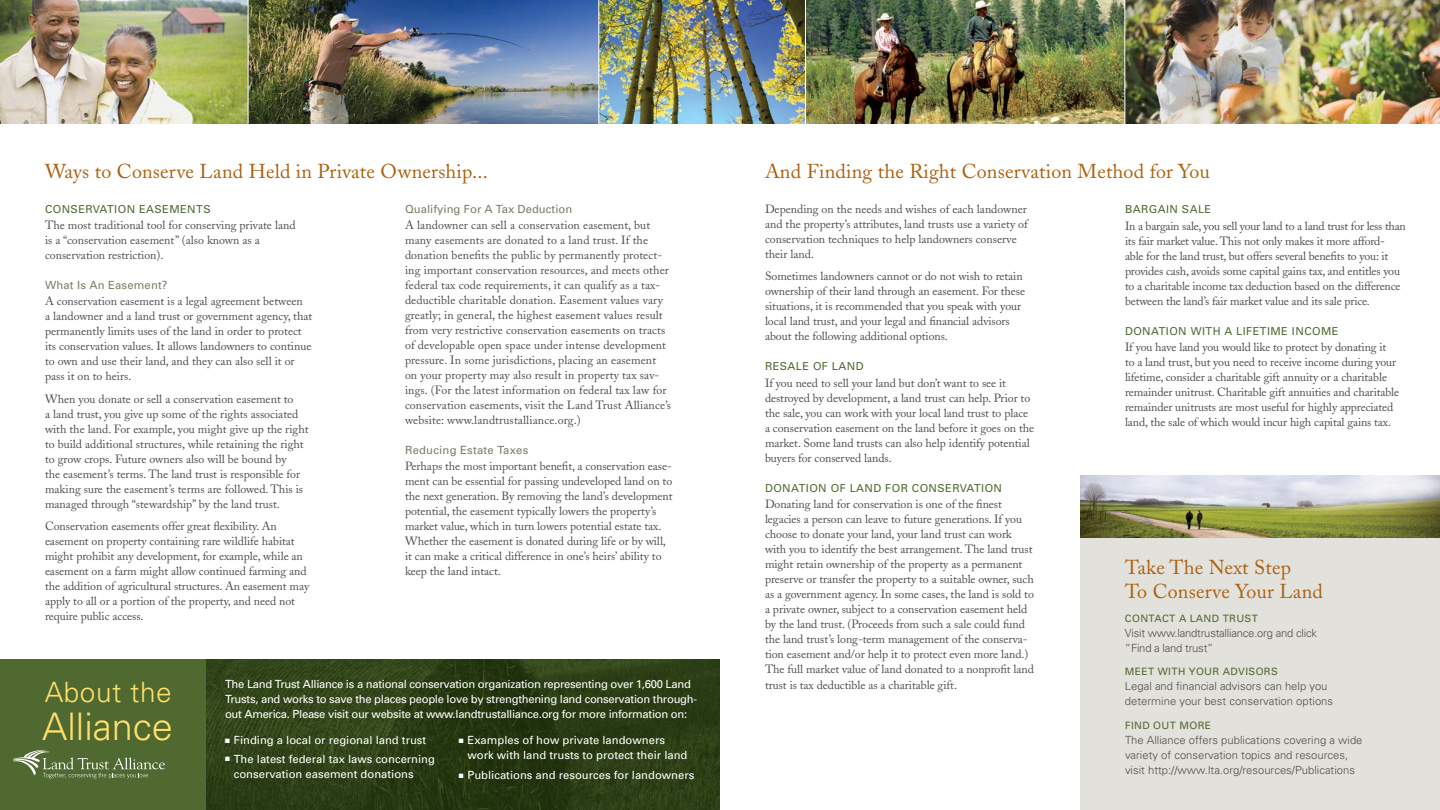
<style>
.page{position:relative;width:1440px;height:810px;background:#fff}
.page>*{position:absolute;margin:0;border:0;box-sizing:border-box;transform-origin:0 0}
.t1{font:300 38px "Univers";color:#ffe06a}
.t2{font:300 28px "Univers";letter-spacing:.02em;color:#ffe06a}
.t3{font:20px/23.8px "Adobe Caslon";letter-spacing:.01em;color:#ac600f}
.t4{font:11.88px/15px "Adobe Caslon";letter-spacing:-.005em;color:#4d4d4f}
.t5{font:11.25px/15px "Univers";letter-spacing:-.025em;color:#fff}
.t6{font:11.25px/15px "Univers";color:#fff}
.t7{font:300 11.25px/15px "Univers";color:#4d4d4f}
.t8{font:11.25px "Univers";letter-spacing:.015em;color:#7d7d63}
.t9{font:300 11.25px/15px "Univers";letter-spacing:-.02em;color:#4d4d4f}
.t10{font:11px "Univers";letter-spacing:.04em;color:#506931}
.t11{font:10.12px "Univers";letter-spacing:.035em;color:#506931}
</style>
<div class="page">
<div style="left:1080px;top:507px;width:360px;height:303px;background:#e2e1db"></div>
<img style="left:0;top:0;width:1124px;height:124px">
<img style="left:1125px;top:0;width:315px;height:124px">
<div style="left:0;top:659px;width:720px;height:151px;background:#506931"></div>
<img style="left:206px;top:659px;width:514px;height:151px">
<hr style="left:805px;top:0;width:1px;height:125px;background:#fff">
<hr style="left:598px;top:0;width:1px;height:125px;background:#fff">
<hr style="left:248px;top:0;width:1px;height:125px;background:#fff">
<svg style="left:13px;top:750px;width:152px;height:28px"></svg>
<img style="left:1080px;top:475px;width:360px;height:62px">
<h3 class="t3" style="left:45px;top:160px;width:444px">Ways to Conserve Land Held in Private Ownership...</h3>
<h3 class="t3" style="left:765px;top:160px;width:446px">And Finding the Right Conservation Method for You</h3>
<p class="t10" style="left:45px;top:202px;width:17px">Conser</p>
<p class="t10" style="left:93px;top:202px;width:15px">vation</p>
<p class="t10" style="left:139px;top:202px;width:17px">Easements</p>
<p class="t4" style="left:45px;top:217px;width:252px">The most traditional tool for conserving private land is a “conservation easement” (also known as a conservation restriction).</p>
<p class="t8" style="left:45px;top:278px;width:124px">What Is An Easement?</p>
<p class="t4" style="left:45px;top:294px;width:269px">A conservation easement is a legal agreement between<br>a landowner and a land trust or government agency, that permanently limits uses of the land in order to protect its conservation values. It allows landowners to continue to own and use their land, and they can also sell it or pass it on to heirs.</p>
<p class="t4" style="left:45px;top:391px;width:265px">When you donate or sell a conservation easement to<br>a land trust, you give up some of the rights associated with the land. For example, you might give up the right to build additional structures, while retaining the right to grow crops. Future owners also will be bound by<br>the easement’s terms. The land trust is responsible for making sure the easement’s terms are followed. This is managed through “stewardship” by the land trust.</p>
<p class="t4" style="left:45px;top:519px;width:266px">Conservation easements offer great flexibility. An easement on property containing rare wildlife habitat might prohibit any development, for example, while an easement on a farm might allow continued farming and the addition of agricultural structures. An easement may apply to all or a portion of the property, and need not require public access.</p>
<p class="t8" style="left:405px;top:202px;width:169px">Qualifying For A Tax Deduction</p>
<p class="t4" style="left:405px;top:218px;width:268px">A landowner can sell a conservation easement, but many easements are donated to a land trust. If the donation benefits the public by permanently protect&shy;ing important conservation resources, and meets other federal tax code requirements, it can qualify as a tax&shy;deductible charitable donation. Easement values vary greatly; in general, the highest easement values result from very restrictive conservation easements on tracts of developable open space under intense development pressure. In some jurisdictions, placing an easement on your property may also result in property tax sav&shy;ings. (For the latest information on federal tax law for conservation easements, visit the Land Trust Alliance’s website: www.landtrustalliance.org.)</p>
<p class="t8" style="left:405px;top:443px;width:125px">Reducing Estate Taxes</p>
<p class="t4" style="left:405px;top:459px;width:269px">Perhaps the most important benefit, a conservation ease&shy;ment can be essential for passing undeveloped land on to the next generation. By removing the land’s development potential, the easement typically lowers the property’s market value, which in turn lowers potential estate tax.<br>Whether the easement is donated during life or by will, it can make a critical difference in one’s heirs’ ability to keep the land intact.</p>
<h2 class="t2" style="left:45px;top:676px;width:128px">About the</h2>
<h1 class="t1" style="left:42px;top:704px;width:132px">Alliance</h1>
<p class="t5" style="left:225px;top:676px;width:474px">The Land Trust Alliance is a national conservation organization representing over 1,600 Land<br>Trusts, and works to save the places people love by strengthening land conservation through&shy;out America. Please visit our website at www.landtrustalliance.org for more information on:</p>
<p class="t6" style="left:468px;top:732px;width:222px;text-indent:-9px">■ Examples of how private landowners work with land trusts to protect their land</p>
<p class="t6" style="left:459px;top:767px;width:237px">■ Publications and resources for landowners</p>
<p class="t6" style="left:225px;top:732px;width:203px">■ Finding a local or regional land trust</p>
<p class="t6" style="left:234px;top:751px;width:203px;text-indent:-9px">■ The latest federal tax laws concerning conservation easement donations</p>
<p class="t4" style="left:765px;top:202px;width:264px">Depending on the needs and wishes of each landowner and the property’s attributes, land trusts use a variety of conservation techniques to help landowners conserve their land.</p>
<p class="t4" style="left:765px;top:269px;width:262px">Sometimes landowners cannot or do not wish to retain ownership of their land through an easement. For these situations, it is recommended that you speak with your local land trust, and your legal and financial advisors about the following additional options.</p>
<p class="t10" style="left:765px;top:360px;width:16px">Resale</p>
<p class="t10" style="left:813px;top:360px;width:35px">of Land</p>
<p class="t4" style="left:765px;top:375px;width:271px">If you need to sell your land but don’t want to see it destroyed by development, a land trust can help. Prior to the sale, you can work with your local land trust to place a conservation easement on the land before it goes on the market. Some land trusts can also help identify potential buyers for conserved lands.</p>
<p class="t10" style="left:765px;top:481px;width:17px">Donation</p>
<p class="t10" style="left:831px;top:481px;width:35px">of Land</p>
<p class="t10" style="left:885px;top:481px;width:9px">for</p>
<p class="t10" style="left:912px;top:481px;width:17px">Conser</p>
<p class="t10" style="left:960px;top:481px;width:15px">vation</p>
<p class="t4" style="left:765px;top:497px;width:271px">Donating land for conservation is one of the finest legacies a person can leave to future generations. If you choose to donate your land, your land trust can work with you to identify the best arrangement. The land trust might retain ownership of the property as a permanent preserve or transfer the property to a suitable owner, such as a government agency. In some cases, the land is sold to a private owner, subject to a conservation easement held by the land trust. (Proceeds from such a sale could fund the land trust’s long-term management of the conserva&shy;tion easement and/or help it to protect even more land.)<br>The full market value of land donated to a nonprofit land</p>
<p class="t4" style="left:765px;top:678px;width:194px">trust is tax deductible as a charitable gift.</p>
<p class="t10" style="left:1125px;top:203px;width:17px">Bargain</p>
<p class="t10" style="left:1182px;top:203px;width:16px">Sale</p>
<p class="t4" style="left:1125px;top:218px;width:282px">In a bargain sale, you sell your land to a land trust for less than its fair market value. This not only makes it more afford&shy;able for the land trust, but offers several benefits to you: it provides cash, avoids some capital gains tax, and entitles you to a charitable income tax deduction based on the difference between the land’s fair market value and its sale price.</p>
<p class="t10" style="left:1125px;top:324px;width:17px">Donation</p>
<p class="t10" style="left:1191px;top:324px;width:9px">with</p>
<p class="t10" style="left:1225px;top:324px;width:26px">a Lifetime</p>
<p class="t10" style="left:1292px;top:324px;width:13px">Income</p>
<p class="t4" style="left:1125px;top:340px;width:276px">If you have land you would like to protect by donating it<br>to a land trust, but you need to receive income during your lifetime, consider a charitable gift annuity or a charitable remainder unitrust. Charitable gift annuities and charitable remainder unitrusts are most useful for highly appreciated land, the sale of which would incur high capital gains tax.</p>
<h3 class="t3" style="left:1125px;top:556px;width:199px">Take The Next Step<br>To Conserve Your Land</h3>
<p class="t11" style="left:1125px;top:612px;width:16px">Contact</p>
<p class="t11" style="left:1179px;top:612px;width:26px">a Land</p>
<p class="t11" style="left:1223px;top:612px;width:30px">Trust</p>
<p class="t9" style="left:1125px;top:625px;width:194px">Visit www.landtrustalliance.org and click “Find a land trust”</p>
<p class="t11" style="left:1125px;top:665px;width:18px">Meet</p>
<p class="t11" style="left:1158px;top:665px;width:17px">With</p>
<p class="t11" style="left:1189px;top:665px;width:64px">Yo ur Advisors</p>
<p class="t7" style="left:1125px;top:678px;width:210px">Legal and financial advisors can help you determine your best conservation options</p>
<p class="t11" style="left:1125px;top:719px;width:13px">Find</p>
<p class="t11" style="left:1153px;top:719px;width:44px">Out More</p>
<p class="t7" style="left:1125px;top:732px;width:239px">The Alliance offers publications covering a wide variety of conservation topics and resources, visit http://www.lta.org/resources/Publications</p>
</div>
